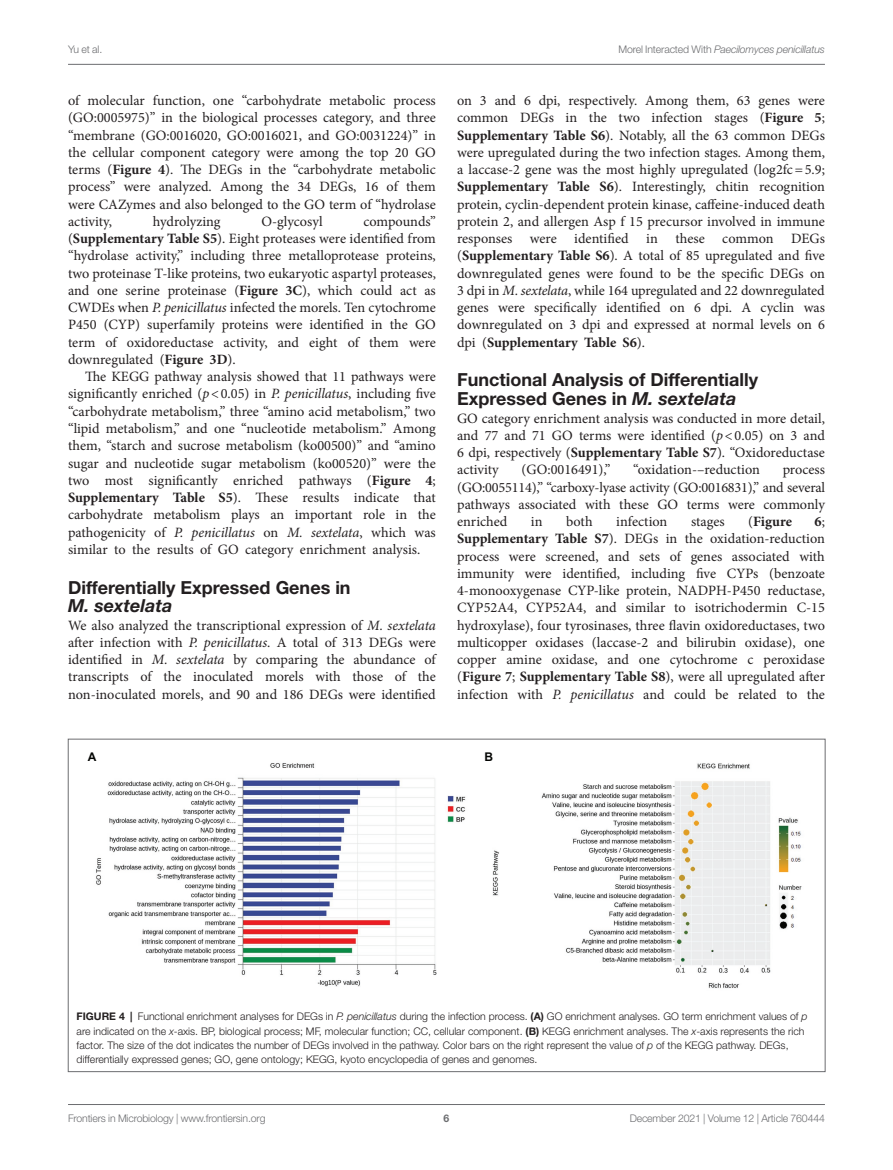
<style>
.page{position:relative;width:893px;height:1170px;background:#fff}
.page>*{position:absolute;margin:0;border:0;box-sizing:border-box;transform-origin:0 0}
.HEAD_2{font:700 18px/18.8px "Helvetica Neue LT Std";color:#231f20}
.TEXT_FLUSH{font:14.25px/17.2px "Minion Pro";color:#231f20;text-align:justify}
.TEXT{font:14.25px/17.2px "Minion Pro";color:#231f20;text-align:justify}
.TEXT_FLUSH-2{font:700 14.25px "Minion Pro";color:#231f20}
.t1{font:700 12px "Arial";color:#040503}
.FIG_LEG{font:300 10.5px/14.2px "Helvetica Neue LT Std";color:#231f20}
.t2{font:300 10.5px "Helvetica Neue LT Std";letter-spacing:-.015em;color:#6c6d70}
.t3{font:italic 300 10.5px "Helvetica Neue LT Std";letter-spacing:-.015em;color:#6c6d70}
.t4{font:700 10.5px "Helvetica Neue LT Std";color:#6c6d70}
.s1{font-style:normal}
.s2{font-weight:700}
.s3{font-style:italic}
.s4{font-weight:400}
</style>
<div class="page">
<hr style="left:68px;top:64px;width:757px;height:1px;background:#6c6d70">
<hr style="left:68px;top:1104px;width:757px;height:1px;background:#6c6d70">
<img style="left:96px;top:763px;width:706px;height:225px">
<p class="t2" style="left:68px;top:42px;width:36px">Yu et al.</p>
<p class="t3" style="left:618px;top:43px;width:208px"><span class="s1">Morel Interacted With</span> Paecilomyces penicillatus</p>
<p class="TEXT_FLUSH" style="left:68px;top:92px;width:369px">of molecular function, one “carbohydrate metabolic process (GO:0005975)” in the biological processes category, and three “membrane (GO:0016020, GO:0016021, and GO:0031224)” in the cellular component category were among the top 20 GO terms (<span class="s2">Figure 4</span>). The DEGs in the “carbohydrate metabolic process” were analyzed. Among the 34 DEGs, 16 of them were CAZymes and also belonged to the GO term of “hydrolase activity,</p>
<p class="TEXT_FLUSH" style="left:68px;top:213px;width:369px;text-indent:295px">compounds” (<span class="s2">Supplementary Table S5</span>). Eight proteases were identified from “hydrolase activity,” including three metalloprotease proteins, two proteinase T-like proteins, two eukaryotic aspartyl proteases, and one serine proteinase (<span class="s2">Figure 3C</span>), which could act as CWDEs when <span class="s3">P. penicillatus</span> infected the morels. Ten cytochrome P450 (CYP) superfamily proteins were identified in the GO term of oxidoreductase activity, and eight of them were downregulated (<span class="s2">Figure 3D</span>).</p>
<p class="TEXT" style="left:68px;top:368px;width:369px;text-indent:17px">The KEGG pathway analysis showed that 11 pathways were significantly enriched (<span class="s3">p</span>&lt;0.05) in <span class="s3">P. penicillatus</span>, including five “carbohydrate metabolism,” three “amino acid metabolism,” two “lipid metabolism,” and one “nucleotide metabolism.” Among them, “starch and sucrose metabolism (ko00500)” and “amino sugar and nucleotide sugar metabolism (ko00520)” were the two most significantly enriched pathways (<span class="s2">Figure 4</span>; <span class="s2">Supplementary Table S5</span>). These results indicate that carbohydrate metabolism plays an important role in the pathogenicity of <span class="s3">P. penicillatus</span> on <span class="s3">M. sextelata</span>, which was similar to the results of GO category enrichment analysis.</p>
<p class="HEAD_2" style="left:68px;top:577px;width:284px">Differentially Expressed Genes in<br><span class="s3">M. sextelata</span></p>
<p class="TEXT_FLUSH" style="left:68px;top:616px;width:369px">We also analyzed the transcriptional expression of <span class="s3">M. sextelata </span>after infection with <span class="s3">P. penicillatus</span>. A total of 313 DEGs were identified in <span class="s3">M. sextelata</span> by comparing the abundance of transcripts of the inoculated morels with those of the non-inoculated morels, and 90 and 186 DEGs were identified</p>
<p class="TEXT_FLUSH" style="left:153px;top:213px;width:69px">hydrolyzing</p>
<p class="TEXT_FLUSH" style="left:261px;top:213px;width:63px">O-glycosyl</p>
<p class="TEXT_FLUSH" style="left:457px;top:92px;width:369px">on 3 and 6 dpi, respectively. Among them, 63 genes were common DEGs in the two infection stages (<span class="s2">Figure 5</span>; <span class="s2">Supplementary Table S6</span>). Notably, all the 63 common DEGs were upregulated during the two infection stages. Among them, a laccase-2 gene was the most highly upregulated (log2fc=5.9; <span class="s2">Supplementary Table S6</span>). Interestingly, chitin recognition protein, cyclin-dependent protein kinase, caffeine-induced death protein 2, and allergen Asp f 15 precursor involved in immune responses were identified in these common DEGs (<span class="s2">Supplementary Table S6</span>). A total of 85 upregulated and five downregulated genes were found to be the specific DEGs on 3 dpi in <span class="s3">M. sextelata</span>, while 164 upregulated and 22 downregulated genes were specifically identified on 6 dpi. A cyclin was downregulated on 3 dpi and expressed at normal levels on 6 dpi (<span class="s2">Supplementary Table S6</span>).</p>
<p class="HEAD_2" style="left:457px;top:370px;width:302px">Functional Analysis of Differentially<br>Expressed Genes in <span class="s3">M. sextelata</span></p>
<p class="TEXT_FLUSH" style="left:457px;top:409px;width:369px">GO category enrichment analysis was conducted in more detail, and 77 and 71 GO terms were identified (<span class="s3">p</span>&lt;0.05) on 3 and 6 dpi, respectively (<span class="s2">Supplementary Table S7</span>). “Oxidoreductase activity</p>
<p class="TEXT_FLUSH" style="left:522px;top:461px;width:90px">(GO:0016491),”</p>
<p class="TEXT_FLUSH" style="left:633px;top:461px;width:128px">“oxidation-–reduction</p>
<p class="TEXT_FLUSH" style="left:457px;top:461px;width:369px;text-indent:326px">process (GO:0055114),” “carboxy-lyase activity (GO:0016831),” and several pathways associated with these GO terms were commonly enriched</p>
<p class="TEXT_FLUSH" style="left:531px;top:513px;width:13px">in</p>
<p class="TEXT_FLUSH" style="left:566px;top:513px;width:28px">both</p>
<p class="TEXT_FLUSH" style="left:616px;top:513px;width:53px">infection</p>
<p class="TEXT_FLUSH" style="left:691px;top:513px;width:35px">stages</p>
<p class="TEXT_FLUSH-2" style="left:748px;top:513px;width:45px"><span class="s4">(</span>Figure</p>
<p class="TEXT_FLUSH" style="left:457px;top:513px;width:369px;text-indent:357px"><span class="s2">6</span>; <span class="s2">Supplementary Table S7</span>). DEGs in the oxidation-reduction process were screened, and sets of genes associated with immunity were identified, including five CYPs (benzoate 4-monooxygenase CYP-like protein, NADPH-P450 reductase, CYP52A4, CYP52A4, and similar to isotrichodermin C-15 hydroxylase), four tyrosinases, three flavin oxidoreductases, two multicopper oxidases (laccase-2 and bilirubin oxidase), one copper amine oxidase, and one cytochrome c peroxidase (<span class="s2">Figure 7</span>; <span class="s2">Supplementary Table S8</span>), were all upregulated after infection with <span class="s3">P. penicillatus</span> and could be related to the</p>
<p class="t1" style="left:88px;top:749px;width:10px">A</p>
<p class="t1" style="left:484px;top:749px;width:10px">B</p>
<p class="FIG_LEG" style="left:77px;top:1009px;width:732px"><span class="s2">FIGURE 4 |</span> Functional enrichment analyses for DEGs in <span class="s3">P. penicillatus</span> during the infection process. <span class="s2">(A)</span> GO enrichment analyses. GO term enrichment values of <span class="s3">p </span>are indicated on the <span class="s3">x</span>-axis. BP, biological process; MF, molecular function; CC, cellular component. <span class="s2">(B)</span> KEGG enrichment analyses. The <span class="s3">x</span>-axis represents the rich factor. The size of the dot indicates the number of DEGs involved in the pathway. Color bars on the right represent the value of <span class="s3">p</span> of the KEGG pathway. DEGs, differentially expressed genes; GO, gene ontology; KEGG, kyoto encyclopedia of genes and genomes.</p>
<p class="t2" style="left:68px;top:1111px;width:199px">Frontiers in Microbiology | www.frontiersin.org</p>
<p class="t4" style="left:444px;top:1111px;width:7px">6</p>
<p class="t2" style="left:630px;top:1111px;width:197px">December 2021 | Volume 12 | Article 760444</p>
</div>
